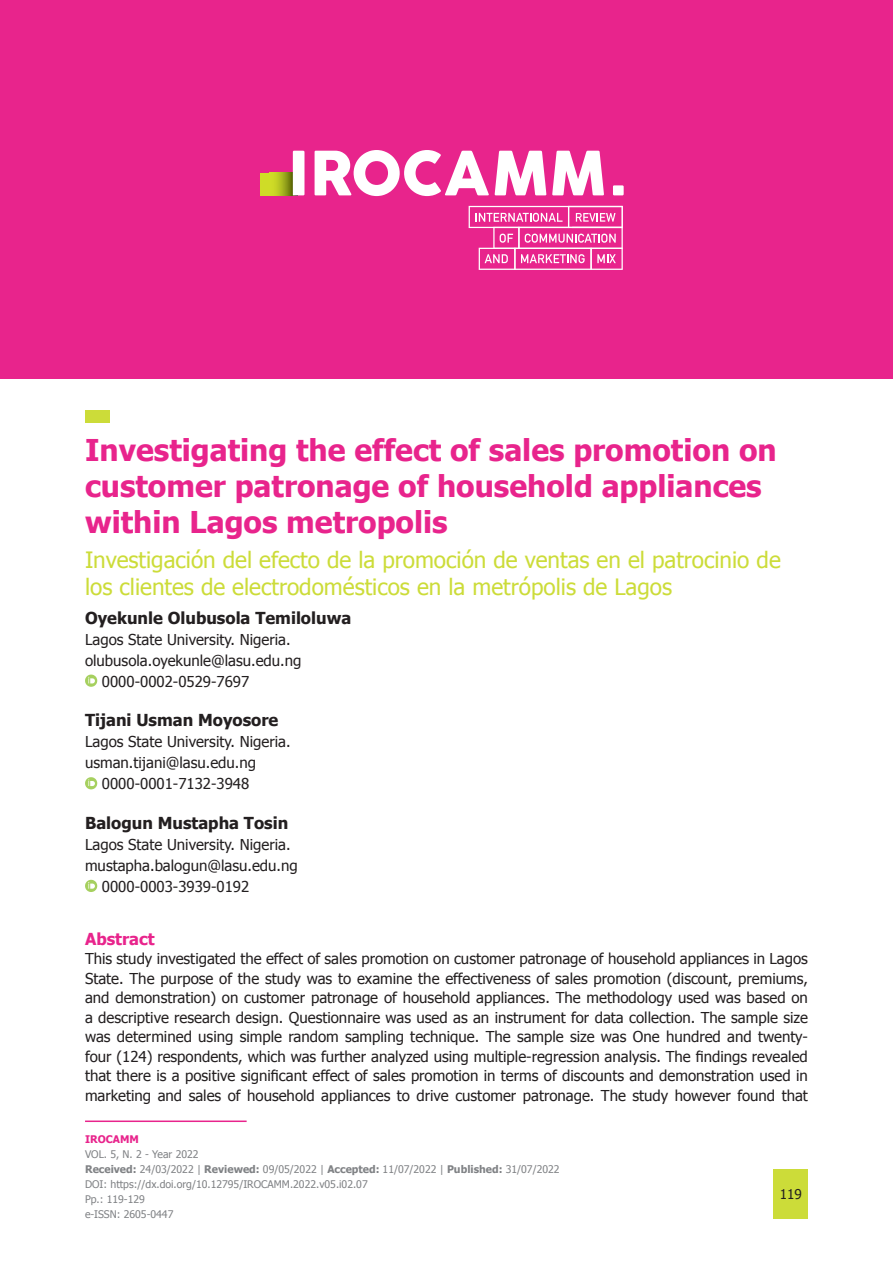
<style>
.page{position:relative;width:893px;height:1263px;background:#fff}
.page>*{position:absolute;margin:0;border:0;box-sizing:border-box;transform-origin:0 0}
._10_Tit_PPal{font:700 30px/36px "Tahoma";color:#e8248c}
._11_Tit_Secund{font:22.5px/27px "Tahoma";color:#ccdc39}
._20_autor_2{font:700 16.5px "Tahoma";color:#231f20}
._20_autor{font:700 16.5px "Tahoma";color:#231f20}
._22_Tit-resumen{font:700 16.5px "Tahoma";color:#e8248c}
._24_Txt_Resumen{font:15px/19.5px "Tahoma";color:#231f20;text-align:justify}
._21_autor_informacio{font:15px "Tahoma";color:#231f20}
.t1{font:13.5px "Tahoma";color:#231f20}
.t2{font:10.5px/15px "Tahoma";color:#808285}
.t3{font:700 10.5px "Tahoma";color:#e8248c}
.s1{font-weight:700}
</style>
<div class="page">
<div style="left:85px;top:411px;width:24px;height:12px;background:#ccdc39"></div>
<div style="left:0;top:0;width:893px;height:378px;background:#e8248c"></div>
<svg style="left:260px;top:173px;width:33px;height:22px"></svg>
<svg style="left:315px;top:150px;width:174px;height:46px"></svg>
<svg style="left:495px;top:151px;width:51px;height:44px"></svg>
<svg style="left:552px;top:151px;width:52px;height:44px"></svg>
<svg style="left:613px;top:185px;width:11px;height:10px"></svg>
<svg style="left:293px;top:151px;width:11px;height:44px"></svg>
<svg style="left:469px;top:206px;width:154px;height:64px"></svg>
<hr style="left:85px;top:1120px;width:162px;height:2px;background:#e8248c">
<div style="left:774px;top:1169px;width:34px;height:50px;background:#ccdc39"></div>
<svg style="left:85px;top:674px;width:12px;height:13px"></svg>
<svg style="left:85px;top:777px;width:12px;height:12px"></svg>
<svg style="left:85px;top:880px;width:12px;height:12px"></svg>
<p class="_10_Tit_PPal" style="left:85px;top:430px;width:693px">Investigating the effect of sales promotion on customer patronage of household appliances within Lagos metropolis</p>
<p class="_11_Tit_Secund" style="left:85px;top:546px;width:697px">Investigación del efecto de la promoción de ventas en el patrocinio de los clientes de electrodomésticos en la metrópolis de Lagos</p>
<p class="_20_autor" style="left:85px;top:606px;width:268px">Oyekunle Olubusola Temiloluwa</p>
<p class="_21_autor_informacio" style="left:85px;top:629px;width:207px">Lagos State University. Nigeria.</p>
<p class="_21_autor_informacio" style="left:85px;top:650px;width:218px">olubusola.oyekunle@lasu.edu.ng</p>
<p class="_21_autor_informacio" style="left:102px;top:671px;width:149px">0000-0002-0529-7697</p>
<p class="_20_autor_2" style="left:85px;top:709px;width:195px">Tijani Usman Moyosore</p>
<p class="_21_autor_informacio" style="left:85px;top:732px;width:207px">Lagos State University. Nigeria.</p>
<p class="_21_autor_informacio" style="left:85px;top:753px;width:173px">usman.tijani@lasu.edu.ng</p>
<p class="_21_autor_informacio" style="left:102px;top:774px;width:149px">0000-0001-7132-3948</p>
<p class="_20_autor_2" style="left:85px;top:811px;width:205px">Balogun Mustapha Tosin</p>
<p class="_21_autor_informacio" style="left:85px;top:834px;width:207px">Lagos State University. Nigeria.</p>
<p class="_21_autor_informacio" style="left:85px;top:855px;width:214px">mustapha.balogun@lasu.edu.ng</p>
<p class="_21_autor_informacio" style="left:102px;top:876px;width:149px">0000-0003-3939-0192</p>
<p class="_22_Tit-resumen" style="left:85px;top:927px;width:71px">Abstract</p>
<p class="_24_Txt_Resumen" style="left:85px;top:948px;width:724px">This study investigated the effect of sales promotion on customer patronage of household appliances in Lagos State. The purpose of the study was to examine the effectiveness of sales promotion (discount, premiums, and demonstration) on customer patronage of household appliances. The methodology used was based on a descriptive research design. Questionnaire was used as an instrument for data collection. The sample size was determined using simple random sampling technique. The sample size was One hundred and twenty&shy;four (124) respondents, which was further analyzed using multiple-regression analysis. The findings revealed that there is a positive significant effect of sales promotion in terms of discounts and demonstration used in marketing and sales of household appliances to drive customer patronage. The study however found that</p>
<p class="t3" style="left:85px;top:1132px;width:55px">IROCAMM</p>
<p class="t2" style="left:85px;top:1147px;width:476px">VOL. 5, N. 2 - Year 2022<br><span class="s1">Received:</span> 24/03/2022 | <span class="s1">Reviewed:</span> 09/05/2022 | <span class="s1">Accepted:</span> 11/07/2022 | <span class="s1">Published:</span> 31/07/2022<br>DOI: https://dx.doi.org/10.12795/IROCAMM.2022.v05.i02.07<br>Pp.: 119-129<br>e-ISSN: 2605-0447</p>
<p class="t1" style="left:780px;top:1185px;width:24px">119</p>
</div>
